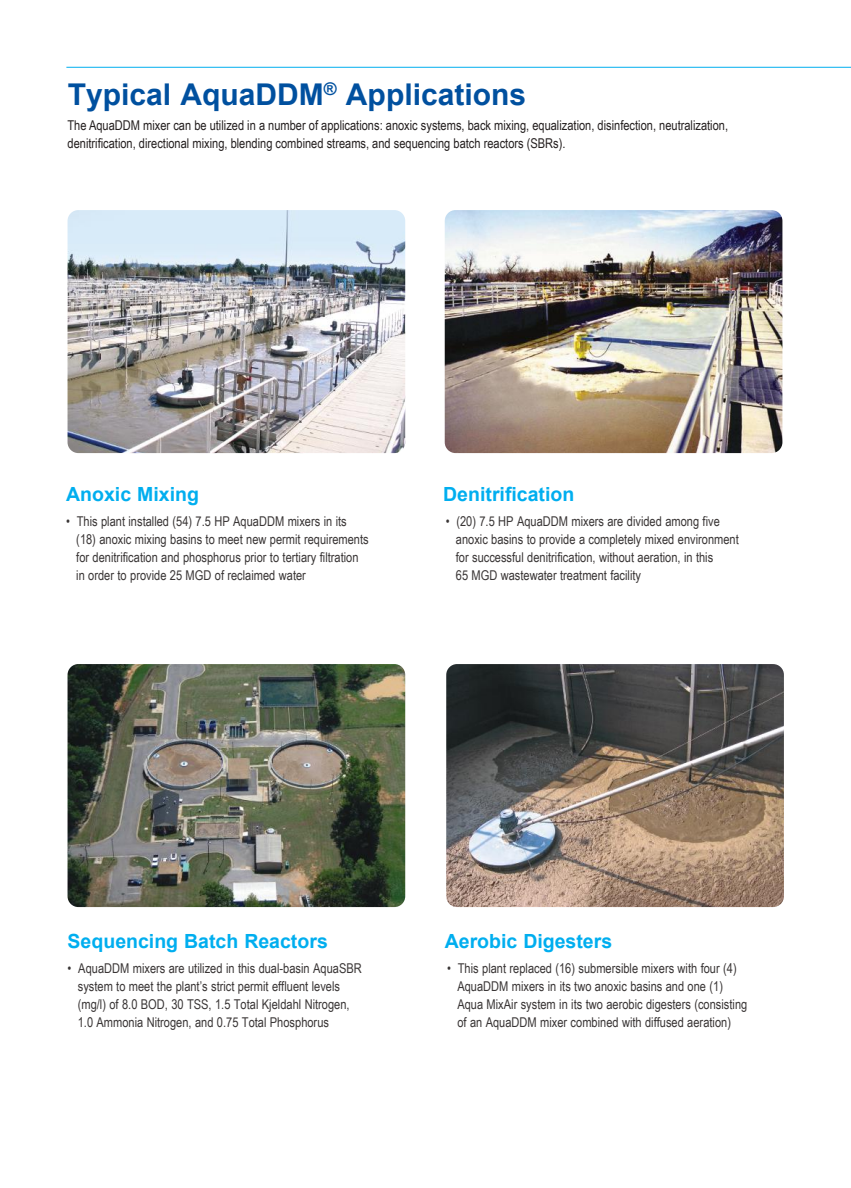
<style>
.page{position:relative;width:851px;height:1188px;background:#fff}
.page>*{position:absolute;margin:0;border:0;box-sizing:border-box;transform-origin:0 0}
.t1{font:700 30px "Arial";color:#00509f}
.t2{font:700 19.5px "Arial";color:#00aeef}
.t3{font:13.5px/18px "Arial Narrow";color:#393535}
.t4{font:13.5px/18px "Arial Narrow";color:#241f1f}
</style>
<div class="page">
<hr style="left:66px;top:67px;width:784px;height:1px;background:#00aeef">
<img style="left:68px;top:210px;width:337px;height:243px">
<img style="left:444px;top:210px;width:338px;height:243px">
<img style="left:68px;top:664px;width:337px;height:243px">
<img style="left:446px;top:664px;width:337px;height:243px">
<h1 class="t1" style="left:68px;top:75px;width:459px">Typical AquaDDM<sup>®</sup> Applications</h1>
<p class="t4" style="left:68px;top:116px;width:662px">The AquaDDM mixer can be utilized in a number of applications: anoxic systems, back mixing, equalization, disinfection, neutralization, denitrification, directional mixing, blending combined streams, and sequencing batch reactors (SBRs).</p>
<h2 class="t2" style="left:66px;top:481px;width:134px">Anoxic Mixing</h2>
<p class="t3" style="left:76px;top:512px;width:294px;text-indent:-10px">• This plant installed (54) 7.5 HP AquaDDM mixers in its (18) anoxic mixing basins to meet new permit requirements for denitrification and phosphorus prior to tertiary filtration in order to provide 25 MGD of reclaimed water</p>
<h2 class="t2" style="left:443px;top:481px;width:133px">Denitrification</h2>
<p class="t3" style="left:456px;top:512px;width:284px;text-indent:-10px">• (20) 7.5 HP AquaDDM mixers are divided among five anoxic basins to provide a completely mixed environment for successful denitrification, without aeration, in this<br>65 MGD wastewater treatment facility</p>
<h2 class="t2" style="left:68px;top:929px;width:262px">Sequencing Batch Reactors</h2>
<p class="t3" style="left:78px;top:958px;width:285px;text-indent:-10px">• AquaDDM mixers are utilized in this dual-basin AquaSBR system to meet the plant’s strict permit effluent levels (mg/l) of 8.0 BOD, 30 TSS, 1.5 Total Kjeldahl Nitrogen, 1.0 Ammonia Nitrogen, and 0.75 Total Phosphorus</p>
<h2 class="t2" style="left:444px;top:929px;width:169px">Aerobic Digesters</h2>
<p class="t3" style="left:457px;top:958px;width:291px;text-indent:-10px">• This plant replaced (16) submersible mixers with four (4)<br>AquaDDM mixers in its two anoxic basins and one (1)<br>Aqua MixAir system in its two aerobic digesters (consisting of an AquaDDM mixer combined with diffused aeration)</p>
</div>
